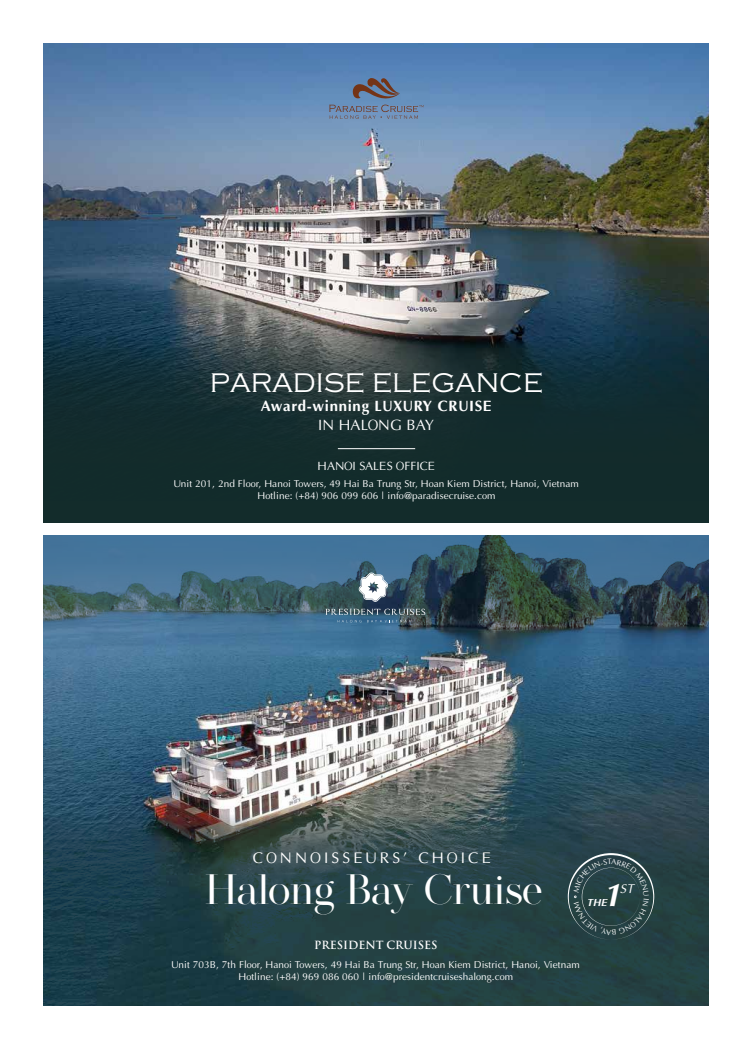
<style>
.page{position:relative;width:752px;height:1049px;background:#fff}
.page>*{position:absolute;margin:0;border:0;box-sizing:border-box;transform-origin:0 0}
.t1{font:42.5px "MADESAONARA";color:#fff}
.t2{font:italic 700 32.6px "UTM Aptima";color:#fff}
.t3{font:28px "UTM Copperplate";color:#fff}
.t4{font:15.5px "UTM Aptima";letter-spacing:.2em;color:#fff}
.t5{font:700 15px "UTM Aptima";letter-spacing:.035em;color:#fff}
.t6{font:15px "UTM Aptima";color:#fff}
.t7{font:italic 12.7px "UTM Aptima";color:#fff}
.t8{font:12px "UTM Aptima";color:#fff}
.t9{font:11px "UTM Trajan Pro Bold";color:#fff}
.t10{font:italic 700 10.3px "UTM Aptima";color:#fff}
.t11{font:10px/12px "UTM Aptima";color:#fff;text-align:center}
</style>
<div class="page">
<img style="left:43px;top:44px;width:665px;height:294px">
<img style="left:43px;top:648px;width:665px;height:166px">
<svg style="left:43px;top:814px;width:665px;height:191px;background:#264247"></svg>
<svg style="left:43px;top:535px;width:665px;height:113px;background:#3b6078"></svg>
<svg style="left:43px;top:338px;width:665px;height:185px;background:#172f31"></svg>
<svg style="left:325px;top:609px;width:100px;height:13px"></svg>
<svg style="left:358px;top:572px;width:30px;height:30px"></svg>
<svg style="left:351px;top:78px;width:49px;height:21px"></svg>
<svg style="left:329px;top:105px;width:94px;height:14px"></svg>
<hr style="left:338px;top:448px;width:77px;height:1px;background:#fff">
<svg style="left:567px;top:853px;width:87px;height:86px;background:#2e484b"></svg>
<h3 class="t3" style="left:210px;top:364px;width:335px">PARADISE ELEGANCE</h3>
<h3 class="t5" style="left:261px;top:395px;width:233px">Award-winning LUXURY CRUISE</h3>
<h3 class="t6" style="left:318px;top:414px;width:118px">IN HALONG BAY</h3>
<p class="t8" style="left:317px;top:457px;width:119px">HANOI SALES OFFICE</p>
<p class="t11" style="left:174px;top:477px;width:406px">Unit 201, 2nd Floor, Hanoi Towers, 49 Hai Ba Trung Str, Hoan Kiem District, Hanoi, Vietnam<br>Hotline: (+84) 906 099 606 | info@paradisecruise.com</p>
<h3 class="t4" style="left:253px;top:846px;width:240px">CONNOISSEURS’ CHOICE</h3>
<h1 class="t1" style="left:205px;top:865px;width:339px">Halong Bay Cruise</h1>
<h2 class="t2" style="left:602px;top:870px;width:20px">1</h2>
<p class="t7" style="left:619px;top:879px;width:15px">ST</p>
<p class="t10" style="left:586px;top:895px;width:22px">THE</p>
<p class="t9" style="left:314px;top:936px;width:125px">PRESIDENT CRUISES</p>
<p class="t11" style="left:172px;top:958px;width:409px">Unit 703B, 7th Floor, Hanoi Towers, 49 Hai Ba Trung Str, Hoan Kiem District, Hanoi, Vietnam<br>Hotline: (+84) 969 086 060 | info@presidentcruiseshalong.com</p>
</div>
